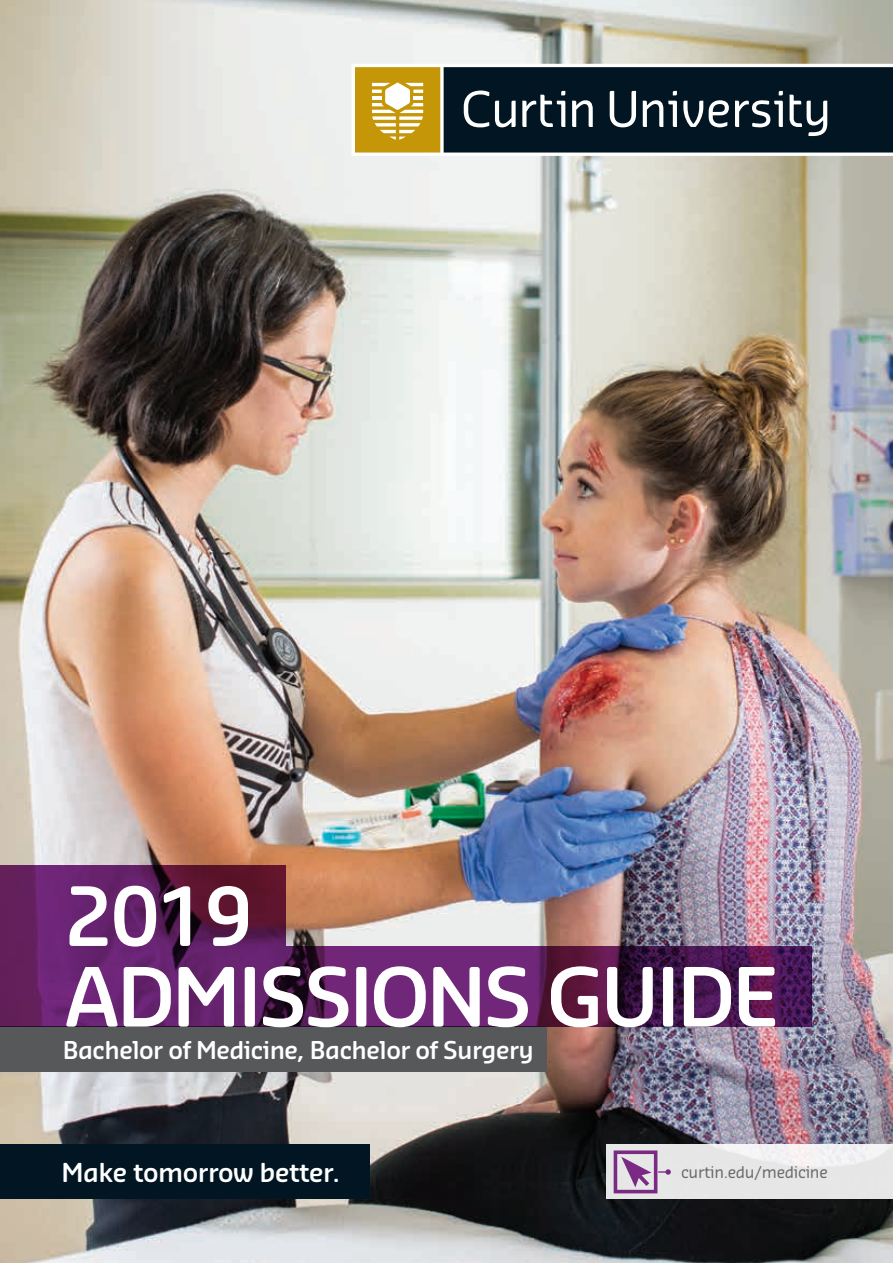
<style>
.page{position:relative;width:893px;height:1263px;background:#fff}
.page>*{position:absolute;margin:0;border:0;box-sizing:border-box;transform-origin:0 0}
.t1{font:600 79.5px "Sansa Soft Pro";letter-spacing:-.04em;color:#fff}
.t2{font:600 25.5px "Sansa Soft Pro";letter-spacing:-.02em;color:#fff}
.t3{font:600 24px "Sansa Soft Pro";letter-spacing:-.025em;color:#fff}
.URL{font:15.9px "Sansa Soft Pro";letter-spacing:-.02em;color:#69696c}
</style>
<div class="page">
<img style="left:0;top:0;width:893px;height:1263px">
<svg style="left:351px;top:64px;width:542px;height:92px;background:#414a3d"></svg>
<svg style="left:610px;top:91px;width:26px;height:36px"></svg>
<svg style="left:683px;top:101px;width:20px;height:26px"></svg>
<svg style="left:709px;top:100px;width:20px;height:27px"></svg>
<svg style="left:790px;top:95px;width:37px;height:41px"></svg>
<svg style="left:735px;top:91px;width:48px;height:36px"></svg>
<svg style="left:643px;top:91px;width:34px;height:36px"></svg>
<svg style="left:495px;top:101px;width:21px;height:26px"></svg>
<svg style="left:522px;top:91px;width:43px;height:36px"></svg>
<svg style="left:572px;top:100px;width:21px;height:27px"></svg>
<svg style="left:464px;top:91px;width:25px;height:36px"></svg>
<div style="left:606px;top:1144px;width:287px;height:55px;background:linear-gradient(to bottom,#eeedef,#e3e4e4)"></div>
<div style="left:614px;top:1150px;width:43px;height:43px;border:4px solid #7b2a83"></div>
<svg style="left:621px;top:1157px;width:30px;height:30px"></svg>
<svg style="left:658px;top:1169px;width:13px;height:6px"></svg>
<div style="left:0;top:1144px;width:370px;height:55px;background:#011622"></div>
<div style="left:0;top:1026px;width:547px;height:45px;background:#57585a"></div>
<svg style="left:0;top:946px;width:812px;height:80px;background:#5b1d5f"></svg>
<svg style="left:0;top:865px;width:285px;height:81px;background:#5d1b52"></svg>
<h1 class="t1" style="left:64px;top:864px;width:191px">2019</h1>
<h1 class="t1" style="left:64px;top:945px;width:718px">ADMISSIONS GUIDE</h1>
<h2 class="t3" style="left:63px;top:1034px;width:473px">Bachelor of Medicine, Bachelor of Surgery</h2>
<p class="t2" style="left:61px;top:1156px;width:280px">Make tomorrow better.</p>
<p class="URL" style="left:681px;top:1162px;width:148px">curtin.edu/medicine</p>
</div>
